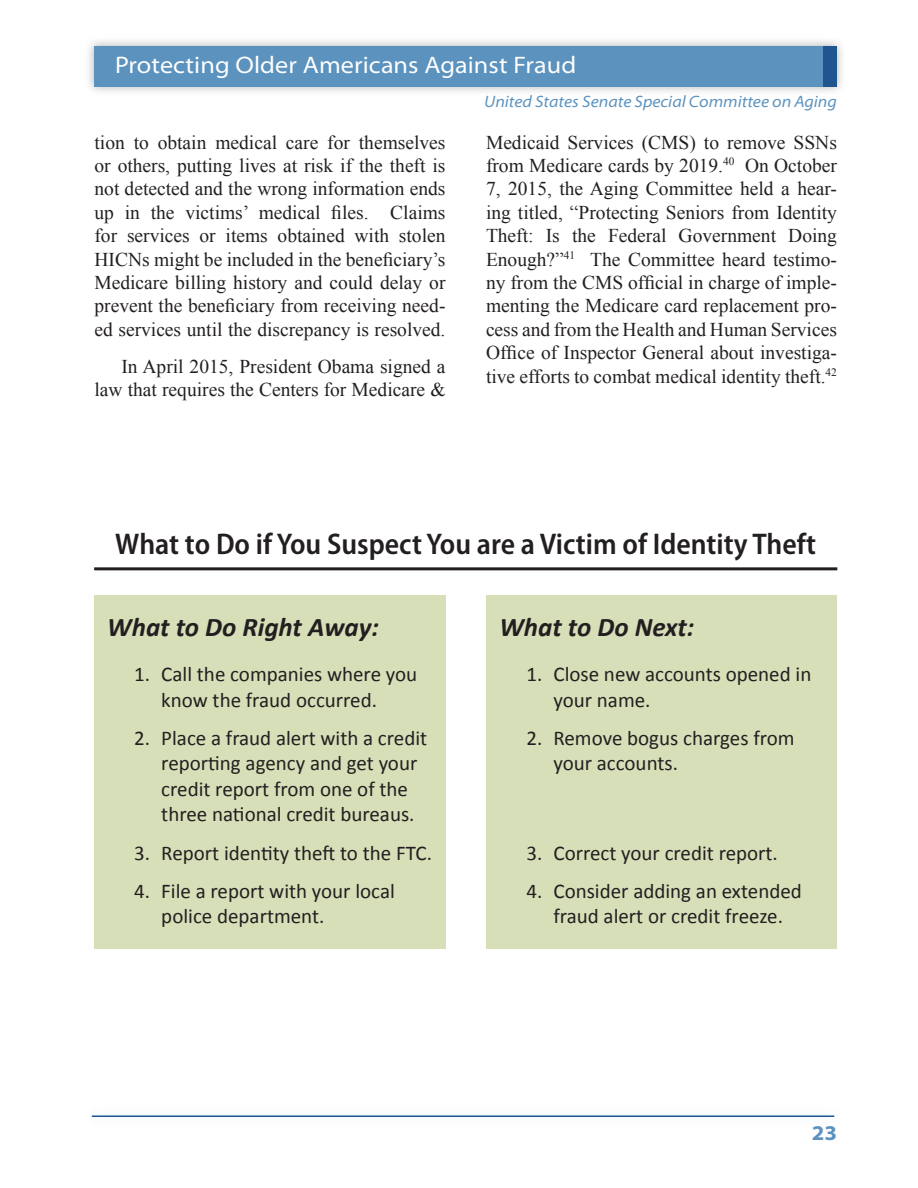
<style>
.page{position:relative;width:918px;height:1188px;background:#fff}
.page>*{position:absolute;margin:0;border:0;box-sizing:border-box;transform-origin:0 0}
.Chapter_Titles{font:600 semi-condensed 30px "Myriad Pro";color:#231f20}
.Hilte_Title{font:italic 700 27px "Calibri";color:#231f20}
.t1{font:semi-expanded 24px "Myriad Pro";letter-spacing:.005em;color:#fff}
.t2{font:21px/25.2px "Calibri";color:#231f20}
.t3{font:700 semi-expanded 21px "Myriad Pro";color:#5b92be}
.text{font:19.5px/23.4px "Times New Roman";color:#231f20;text-align:justify}
.t4{font:italic semi-expanded 16.5px "Myriad Pro";color:#5b92be}
</style>
<div class="page">
<div style="left:85px;top:36px;width:762px;height:60px;background:#231f20;opacity:.35"></div>
<div style="left:94px;top:46px;width:743px;height:41px;background:#5b92be"></div>
<div style="left:824px;top:46px;width:13px;height:41px;background:#1f5690"></div>
<div style="left:83px;top:1106px;width:760px;height:21px;background:#fbfcfd"></div>
<hr style="left:92px;top:1115px;width:742px;height:2px;background:#1f5690">
<div style="left:94px;top:595px;width:352px;height:354px;background:#d7dfb8"></div>
<div style="left:486px;top:595px;width:351px;height:354px;background:#d7dfb8"></div>
<hr style="left:94px;top:567px;width:743px;height:3px;background:#231f20">
<p class="t1" style="left:115px;top:52px;width:463px">Protecting Older Americans Against Fraud</p>
<p class="text" style="left:94px;top:130px;width:353px">tion to obtain medical care for themselves or others, putting lives at risk if the theft is not detected and the wrong information ends up in the victims’ medical files. Claims for services or items obtained with stolen HICNs might be included in the beneficiary’s Medicare billing history and could delay or prevent the beneficiary from receiving need&shy;ed services until the discrepancy is resolved.</p>
<p class="text" style="left:94px;top:354px;width:353px;text-align:right">In April 2015, President Obama signed a law that requires the Centers for Medicare &amp;</p>
<p class="t4" style="left:484px;top:93px;width:354px">United States Senate Special Committee on Aging</p>
<p class="text" style="left:486px;top:130px;width:353px">Medicaid Services (CMS) to remove SSNs from Medicare cards by 2019.<sup>40</sup> On October 7, 2015, the Aging Committee held a hear&shy;ing titled, “Protecting Seniors from Identity Theft: Is the Federal Government Doing Enough?”<sup>41</sup> The Committee heard testimo&shy;ny from the CMS official in charge of imple&shy;menting the Medicare card replacement pro&shy;cess and from the Health and Human Services Office of Inspector General about investiga&shy;tive efforts to combat medical identity theft.<sup>42</sup></p>
<p class="Chapter_Titles" style="left:115px;top:527px;width:702px">What to Do if You Suspect You are a Victim of Identity Theft</p>
<p class="Hilte_Title" style="left:107px;top:610px;width:273px">What to Do Right Away:</p>
<p class="t2" style="left:161px;top:662px;width:257px;text-indent:-27px">1. Call the companies where you know the fraud occurred.</p>
<p class="t2" style="left:161px;top:726px;width:267px;text-indent:-27px">2. Place a fraud alert with a credit reporting agency and get your credit report from one of the three national credit bureaus.</p>
<p class="t2" style="left:134px;top:840px;width:299px">3. Report identity theft to the FTC.</p>
<p class="t2" style="left:161px;top:879px;width:235px;text-indent:-27px">4. File a report with your local police department.</p>
<p class="Hilte_Title" style="left:500px;top:610px;width:196px">What to Do Next:</p>
<p class="t2" style="left:554px;top:662px;width:259px;text-indent:-27px">1. Close new accounts opened in your name.</p>
<p class="t2" style="left:554px;top:726px;width:243px;text-indent:-27px">2. Remove bogus charges from your accounts.</p>
<p class="t2" style="left:526px;top:840px;width:253px">3. Correct your credit report.</p>
<p class="t2" style="left:526px;top:879px;width:277px;text-align:center">4. Consider adding an extended fraud alert or credit freeze.</p>
<p class="t3" style="left:812px;top:1121px;width:27px">23</p>
</div>
